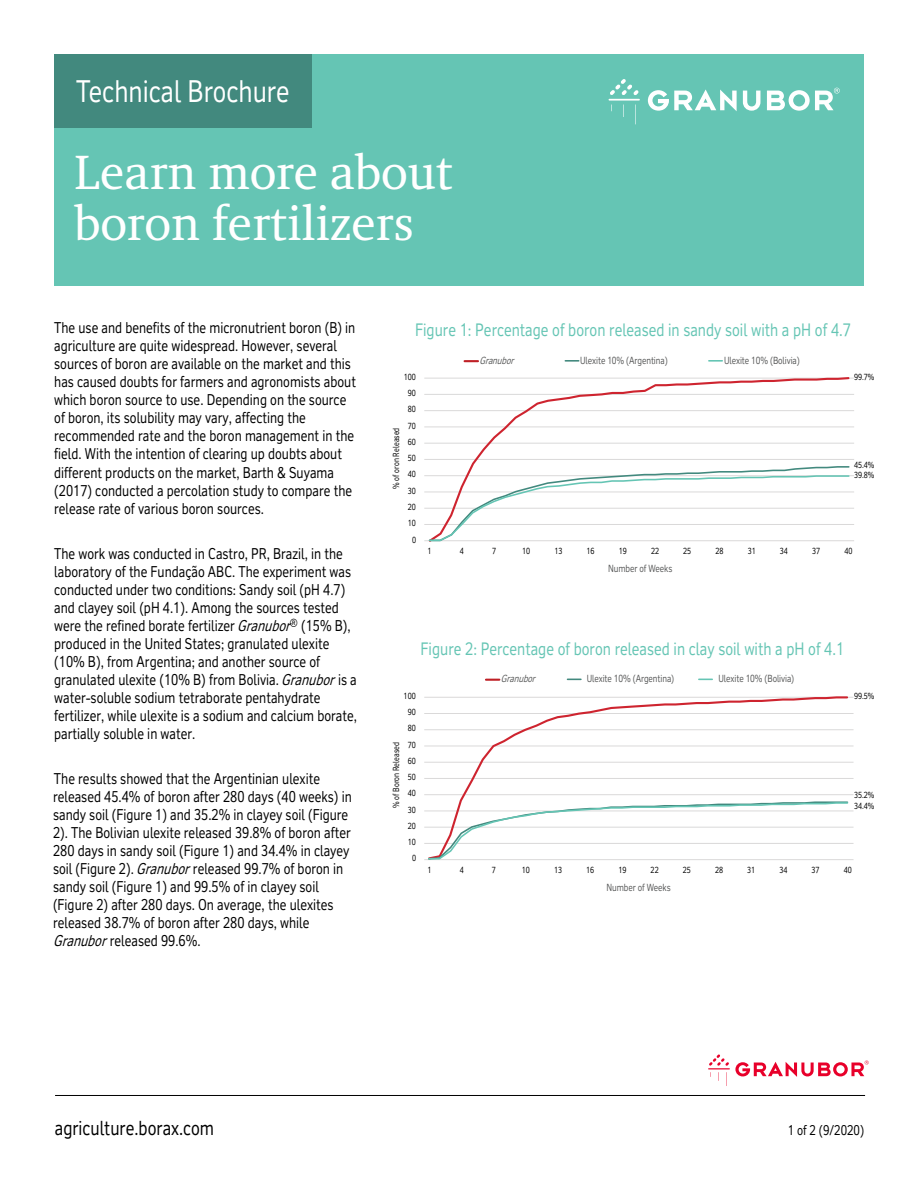
<style>
.page{position:relative;width:918px;height:1188px;background:#fff}
.page>*{position:absolute;margin:0;border:0;box-sizing:border-box;transform-origin:0 0}
.t1{font:49.5px/51px "RT Albanese";color:#fff}
.t2{font:30px "RT Vickerman";color:#fff;scale:.85 1}
.t3{font:19.5px "RT Vickerman";color:#000;scale:.85 1}
.t4{font:17.25px "RT Vickerman";color:#65c5b4;scale:.85 1}
.t5{font:15px/18px "RT Vickerman";color:#000;scale:.85 1}
.t6{font:13.5px "RT Vickerman";color:#000;scale:.85 1}
.t7{font:9.9px "RT Vickerman";letter-spacing:-.01em;color:#595a5a;scale:.85 1}
.t8{font:italic 9.9px "RT Vickerman";color:#595a5a;scale:.85 1}
.t9{font:8.55px/10.2px "RT Vickerman";letter-spacing:-.005em;color:#000;scale:.85 1}
.t10{font:8.4px/10.2px "RT Vickerman";letter-spacing:-.005em;color:#000;scale:.85 1}
.s1{font-style:italic}
</style>
<div class="page">
<div style="left:54px;top:54px;width:810px;height:231px;background:#65c5b4"></div>
<div style="left:54px;top:54px;width:257px;height:73px;background:#42897e"></div>
<hr style="left:55px;top:1095px;width:810px;height:1px;background:#000">
<hr style="left:424px;top:524px;width:430px;height:1px;background:#dad9d9">
<hr style="left:424px;top:508px;width:430px;height:1px;background:#dad9d9">
<hr style="left:424px;top:492px;width:430px;height:1px;background:#dad9d9">
<hr style="left:424px;top:475px;width:430px;height:1px;background:#dad9d9">
<hr style="left:424px;top:459px;width:430px;height:1px;background:#dad9d9">
<hr style="left:424px;top:443px;width:430px;height:1px;background:#dad9d9">
<hr style="left:424px;top:427px;width:430px;height:1px;background:#dad9d9">
<hr style="left:424px;top:410px;width:430px;height:1px;background:#dad9d9">
<hr style="left:424px;top:394px;width:430px;height:1px;background:#dad9d9">
<hr style="left:424px;top:378px;width:430px;height:1px;background:#dad9d9">
<hr style="left:424px;top:540px;width:430px;height:1px;background:#dad9d9">
<svg style="left:427px;top:378px;width:424px;height:130px"></svg>
<svg style="left:428px;top:465px;width:422px;height:76px"></svg>
<svg style="left:465px;top:360px;width:13px;height:2px"></svg>
<svg style="left:565px;top:360px;width:14px;height:2px"></svg>
<svg style="left:709px;top:360px;width:13px;height:2px"></svg>
<hr style="left:424px;top:843px;width:430px;height:1px;background:#dad9d9">
<hr style="left:424px;top:827px;width:430px;height:1px;background:#dad9d9">
<hr style="left:424px;top:811px;width:430px;height:1px;background:#dad9d9">
<hr style="left:424px;top:794px;width:430px;height:1px;background:#dad9d9">
<hr style="left:424px;top:778px;width:430px;height:1px;background:#dad9d9">
<hr style="left:424px;top:762px;width:430px;height:1px;background:#dad9d9">
<hr style="left:424px;top:746px;width:430px;height:1px;background:#dad9d9">
<hr style="left:424px;top:729px;width:430px;height:1px;background:#dad9d9">
<hr style="left:424px;top:713px;width:430px;height:1px;background:#dad9d9">
<hr style="left:424px;top:697px;width:430px;height:1px;background:#dad9d9">
<hr style="left:424px;top:859px;width:430px;height:1px;background:#dad9d9">
<svg style="left:427px;top:696px;width:422px;height:105px"></svg>
<svg style="left:427px;top:801px;width:422px;height:59px"></svg>
<svg style="left:486px;top:679px;width:13px;height:2px"></svg>
<svg style="left:568px;top:679px;width:13px;height:1px"></svg>
<svg style="left:699px;top:679px;width:13px;height:1px"></svg>
<svg style="left:708px;top:1054px;width:161px;height:32px"></svg>
<svg style="left:648px;top:89px;width:89px;height:22px"></svg>
<svg style="left:743px;top:91px;width:17px;height:20px"></svg>
<svg style="left:767px;top:88px;width:73px;height:23px"></svg>
<svg style="left:635px;top:104px;width:1px;height:20px"></svg>
<svg style="left:623px;top:104px;width:1px;height:13px"></svg>
<hr style="left:609px;top:99px;width:31px;height:2px;background:#fff">
<svg style="left:610px;top:79px;width:29px;height:16px"></svg>
<h2 class="t2" style="left:76px;top:73px;width:253px">Technical Brochure</h2>
<h1 class="t1" style="left:75px;top:147px;width:380px">Learn more about boron fertilizers</h1>
<p class="t5" style="left:54px;top:319px;width:357px">The use and benefits of the micronutrient boron (B) in agriculture are quite widespread. However, several sources of boron are available on the market and this has caused doubts for farmers and agronomists about which boron source to use. Depending on the source of boron, its solubility may vary, affecting the recommended rate and the boron management in the field. With the intention of clearing up doubts about different products on the market, Barth &amp; Suyama (2017) conducted a percolation study to compare the release rate of various boron sources.</p>
<p class="t5" style="left:54px;top:544px;width:358px">The work was conducted in Castro, PR, Brazil, in the laboratory of the Fundação ABC. The experiment was conducted under two conditions: Sandy soil (pH 4.7) and clayey soil (pH 4.1). Among the sources tested were the refined borate fertilizer <span class="s1">Granubor</span><sup>®</sup> (15% B), produced in the United States; granulated ulexite (10% B), from Argentina; and another source of granulated ulexite (10% B) from Bolivia. <span class="s1">Granubor</span>is a water-soluble sodium tetraborate pentahydrate fertilizer, while ulexite is a sodium and calcium borate, partially soluble in water.</p>
<p class="t5" style="left:53px;top:769px;width:353px">The results showed that the Argentinian ulexite released 45.4% of boron after 280 days (40 weeks) in sandy soil (Figure 1) and 35.2% in clayey soil (Figure 2). The Bolivian ulexite released 39.8% of boron after 280 days in sandy soil (Figure 1) and 34.4% in clayey soil (Figure 2). <span class="s1">Granubor</span>released 99.7% of boron in sandy soil (Figure 1) and 99.5% of in clayey soil (Figure 2) after 280 days. On average, the ulexites released 38.7% of boron after 280 days, while <span class="s1">Granubor</span>released 99.6%.</p>
<p class="t4" style="left:415px;top:319px;width:514px">Figure 1: Percentage of boron released in sandy soil with a pH of 4.7</p>
<p class="t9" style="left:404px;top:372px;width:16px">100</p>
<p class="t9" style="left:408px;top:388px;width:11px">90</p>
<p class="t9" style="left:391px;top:489px;width:74px;rotate:-90deg">% of oron Released</p>
<p class="t9" style="left:408px;top:404px;width:11px">80</p>
<p class="t9" style="left:408px;top:420px;width:11px">70</p>
<p class="t9" style="left:408px;top:437px;width:11px">60</p>
<p class="t9" style="left:408px;top:453px;width:11px">50</p>
<p class="t9" style="left:408px;top:469px;width:11px">40</p>
<p class="t9" style="left:408px;top:485px;width:11px">30</p>
<p class="t9" style="left:408px;top:502px;width:11px">20</p>
<p class="t9" style="left:408px;top:518px;width:11px">10</p>
<p class="t9" style="left:412px;top:534px;width:6px">0</p>
<p class="t8" style="left:479px;top:354px;width:45px">Granubor</p>
<p class="t7" style="left:580px;top:354px;width:105px">Ulexite 10% (Argentina)</p>
<p class="t7" style="left:724px;top:354px;width:91px">Ulexite 10% (Bolivia)</p>
<p class="t9" style="left:854px;top:372px;width:25px">99.7%</p>
<p class="t9" style="left:854px;top:460px;width:25px">45.4%<br>39.8%</p>
<p class="t9" style="left:428px;top:546px;width:6px">1</p>
<p class="t9" style="left:460px;top:546px;width:6px">4</p>
<p class="t9" style="left:492px;top:546px;width:6px">7</p>
<p class="t9" style="left:522px;top:546px;width:11px">10</p>
<p class="t9" style="left:554px;top:546px;width:11px">13</p>
<p class="t9" style="left:587px;top:546px;width:11px">16</p>
<p class="t9" style="left:619px;top:546px;width:11px">19</p>
<p class="t9" style="left:651px;top:546px;width:11px">22</p>
<p class="t9" style="left:683px;top:546px;width:11px">25</p>
<p class="t9" style="left:715px;top:546px;width:11px">28</p>
<p class="t9" style="left:748px;top:546px;width:11px">31</p>
<p class="t9" style="left:780px;top:546px;width:11px">34</p>
<p class="t9" style="left:812px;top:546px;width:11px">37</p>
<p class="t9" style="left:844px;top:546px;width:11px">40</p>
<p class="t7" style="left:608px;top:562px;width:77px">Number of Weeks</p>
<p class="t4" style="left:421px;top:638px;width:500px">Figure 2: Percentage of boron released in clay soil with a pH of 4.1</p>
<p class="t10" style="left:404px;top:691px;width:16px">100</p>
<p class="t10" style="left:408px;top:707px;width:11px">90</p>
<p class="t10" style="left:391px;top:808px;width:79px;rotate:-90deg">% of Boron Released</p>
<p class="t10" style="left:408px;top:723px;width:11px">80</p>
<p class="t10" style="left:408px;top:740px;width:11px">70</p>
<p class="t10" style="left:408px;top:756px;width:11px">60</p>
<p class="t10" style="left:408px;top:772px;width:11px">50</p>
<p class="t10" style="left:408px;top:788px;width:11px">40</p>
<p class="t10" style="left:408px;top:804px;width:11px">30</p>
<p class="t10" style="left:408px;top:821px;width:11px">20</p>
<p class="t10" style="left:408px;top:837px;width:11px">10</p>
<p class="t10" style="left:412px;top:853px;width:6px">0</p>
<p class="t8" style="left:501px;top:673px;width:45px">Granubor</p>
<p class="t7" style="left:587px;top:673px;width:104px">Ulexite 10% (Argentina)</p>
<p class="t7" style="left:719px;top:672px;width:91px">Ulexite 10% (Bolivia)</p>
<p class="t10" style="left:854px;top:691px;width:25px">99.5%</p>
<p class="t10" style="left:854px;top:790px;width:25px">35.2%<br>34.4%</p>
<p class="t10" style="left:428px;top:864px;width:6px">1</p>
<p class="t10" style="left:460px;top:864px;width:6px">4</p>
<p class="t10" style="left:492px;top:864px;width:6px">7</p>
<p class="t10" style="left:522px;top:864px;width:11px">10</p>
<p class="t10" style="left:554px;top:864px;width:11px">13</p>
<p class="t10" style="left:586px;top:864px;width:11px">16</p>
<p class="t10" style="left:618px;top:864px;width:11px">19</p>
<p class="t10" style="left:651px;top:864px;width:11px">22</p>
<p class="t10" style="left:683px;top:864px;width:11px">25</p>
<p class="t10" style="left:715px;top:864px;width:11px">28</p>
<p class="t10" style="left:747px;top:864px;width:11px">31</p>
<p class="t10" style="left:779px;top:864px;width:11px">34</p>
<p class="t10" style="left:812px;top:864px;width:11px">37</p>
<p class="t10" style="left:844px;top:864px;width:11px">40</p>
<p class="t7" style="left:606px;top:881px;width:77px">Number of Weeks</p>
<h3 class="t3" style="left:55px;top:1116px;width:189px">agriculture.borax.com</h3>
<p class="t6" style="left:788px;top:1122px;width:91px">1 of 2 (9/2020)</p>
</div>
